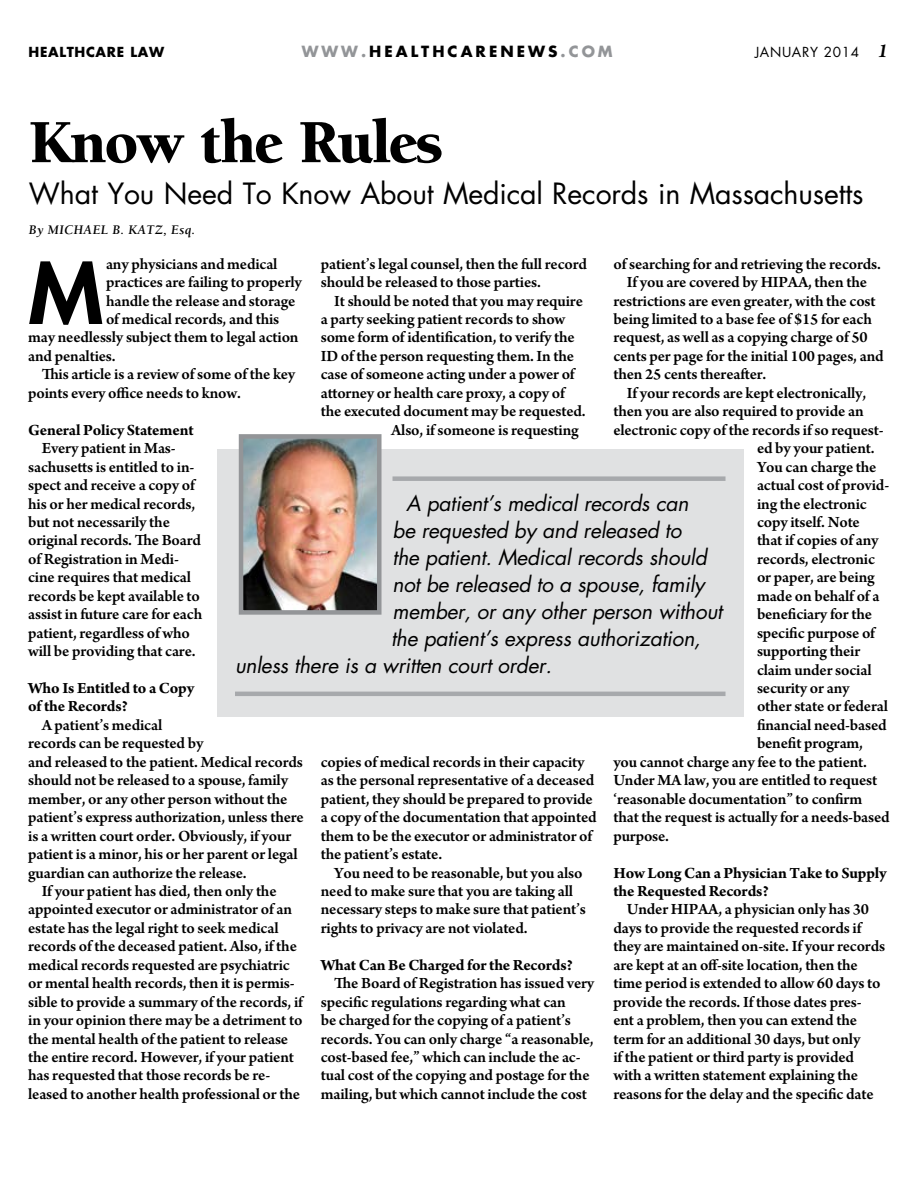
<style>
.page{position:relative;width:918px;height:1188px;background:#fff}
.page>*{position:absolute;margin:0;border:0;box-sizing:border-box;transform-origin:0 0}
.HCNdropCAPPER2010{font:800 80.85px "Futura";color:#000;scale:1.11 1}
.HCN_reprint_Hed{font:900 63px "Berkeley";letter-spacing:-.03em;color:#000}
.HCN_reprint_Subhead{font:28.5px "Futura";letter-spacing:-.005em;color:#000}
.HCNquoteBox{font:italic 21px "Futura";letter-spacing:-.01em;color:#000}
.HCNbody2010{font:600 16.5px/18.5px "Arno Pro";letter-spacing:-.01em;color:#000}
.HCNdropCAPPER2010-2{font:600 16.5px "Arno Pro";letter-spacing:-.01em;color:#000}
.HCNinarticleHEAD_201{font:700 16.5px/18.5px "Arno Pro";letter-spacing:-.01em;color:#000}
.t1{font:700 15px "Futura";letter-spacing:.2em;color:#000}
.HCN_reprint_Byline{font:italic 700 13.5px "Berkeley";letter-spacing:.025em;color:#000}
.t2{font:700 13.5px "Futura";letter-spacing:.05em;color:#000}
.t3{font:13.5px "Futura";letter-spacing:.05em;color:#000}
.s1{color:#939598}
.s2{font-family:"Arno Pro";font-weight:600;font-style:italic;font-size:21px}
</style>
<div class="page">
<div style="left:217px;top:450px;width:527px;height:267px;background:#e0e1e2"></div>
<div style="left:393px;top:476px;width:333px;height:5px;background:#a7a9ac"></div>
<hr style="left:235px;top:692px;width:491px;height:4px;background:#a7a9ac">
<img style="left:244px;top:439px;width:133px;height:171px">
<div style="left:239px;top:434px;width:143px;height:181px;border:4px solid #939598"></div>
<p class="t2" style="left:28px;top:43px;width:137px">HEALTHCARE LAW</p>
<p class="t1" style="left:302px;top:41px;width:312px"><span class="s1">WWW.</span>HEALTHCARENEWS<span class="s1">.COM</span></p>
<p class="t3" style="left:755px;top:43px;width:134px">JANUARY 2014 <span class="s2">1</span></p>
<p class="HCN_reprint_Hed" style="left:29px;top:109px;width:416px">Know the Rules</p>
<p class="HCN_reprint_Subhead" style="left:29px;top:174px;width:836px">What You Need To Know About Medical Records in Massachusetts</p>
<p class="HCN_reprint_Byline" style="left:29px;top:223px;width:168px">By MICHAEL B. KATZ, Esq.</p>
<p class="HCNdropCAPPER2010" style="left:28px;top:240px;width:69px">M</p>
<p class="HCNdropCAPPER2010-2" style="left:106px;top:254px;width:173px">any physicians and medical</p>
<p class="HCNbody2010" style="left:321px;top:255px;width:268px">patient’s legal counsel, then the full record should be released to those parties.</p>
<p class="HCNbody2010" style="left:334px;top:292px;width:250px">It should be noted that you may require</p>
<p class="HCNbody2010" style="left:321px;top:311px;width:246px">a party seeking patient records to show</p>
<p class="HCNbody2010" style="left:321px;top:329px;width:255px">some form of identification, to verify the</p>
<p class="HCNbody2010" style="left:321px;top:348px;width:255px">ID of the person requesting them. In the</p>
<p class="HCNbody2010" style="left:321px;top:366px;width:255px">case of someone acting under a power of</p>
<p class="HCNbody2010" style="left:321px;top:384px;width:246px">attorney or health care proxy, a copy of</p>
<p class="HCNbody2010" style="left:321px;top:403px;width:266px">the executed document may be requested.</p>
<p class="HCNbody2010" style="left:391px;top:421px;width:189px">Also, if someone is requesting</p>
<p class="HCNbody2010" style="left:613px;top:255px;width:269px">of searching for and retrieving the records.</p>
<p class="HCNbody2010" style="left:613px;top:274px;width:272px;text-indent:14px">If you are covered by HIPAA, then the restrictions are even greater, with the cost being limited to a base fee of $15 for each request, as well as a copying charge of 50 cents per page for the initial 100 pages, and then 25 cents thereafter.</p>
<p class="HCNbody2010" style="left:627px;top:384px;width:241px">If your records are kept electronically,</p>
<p class="HCNbody2010" style="left:613px;top:403px;width:252px">then you are also required to provide an</p>
<p class="HCNbody2010" style="left:613px;top:421px;width:272px">electronic copy of the records if so request-</p>
<p class="HCNbody2010" style="left:757px;top:440px;width:119px">ed by your patient.</p>
<p class="HCNbody2010" style="left:757px;top:458px;width:121px">You can charge the</p>
<p class="HCNbody2010" style="left:757px;top:477px;width:134px">actual cost of provid-</p>
<p class="HCNbody2010" style="left:757px;top:495px;width:111px">ing the electronic</p>
<p class="HCNbody2010" style="left:757px;top:514px;width:104px">copy itself. Note</p>
<p class="HCNbody2010" style="left:757px;top:532px;width:123px">that if copies of any</p>
<p class="HCNbody2010" style="left:757px;top:551px;width:120px">records, electronic</p>
<p class="HCNbody2010" style="left:757px;top:569px;width:119px">or paper, are being</p>
<p class="HCNbody2010" style="left:757px;top:587px;width:124px">made on behalf of a</p>
<p class="HCNbody2010" style="left:757px;top:606px;width:117px">beneficiary for the</p>
<p class="HCNbody2010" style="left:757px;top:624px;width:120px">specific purpose of</p>
<p class="HCNbody2010" style="left:757px;top:643px;width:105px">supporting their</p>
<p class="HCNbody2010" style="left:757px;top:661px;width:116px">claim under social</p>
<p class="HCNbody2010" style="left:757px;top:680px;width:94px">security or any</p>
<p class="HCNbody2010" style="left:757px;top:698px;width:132px">other state or federal</p>
<p class="HCNbody2010" style="left:757px;top:717px;width:131px">financial need-based</p>
<p class="HCNbody2010" style="left:757px;top:735px;width:108px">benefit program,</p>
<p class="HCNbody2010" style="left:613px;top:753px;width:255px">you cannot charge any fee to the patient.</p>
<p class="HCNbody2010" style="left:613px;top:772px;width:265px">Under MA law, you are entitled to request</p>
<p class="HCNbody2010" style="left:613px;top:790px;width:250px">‘reasonable documentation” to confirm</p>
<p class="HCNbody2010" style="left:613px;top:809px;width:278px">that the request is actually for a needs-based</p>
<p class="HCNbody2010" style="left:613px;top:827px;width:57px">purpose.</p>
<p class="HCNinarticleHEAD_201" style="left:613px;top:864px;width:275px">How Long Can a Physician Take to Supply the Requested Records?</p>
<p class="HCNbody2010" style="left:613px;top:901px;width:273px;text-indent:14px">Under HIPAA, a physician only has 30 days to provide the requested records if they are maintained on-site. If your records are kept at an off-site location, then the time period is extended to allow 60 days to provide the records. If those dates pres&shy;ent a problem, then you can extend the term for an additional 30 days, but only<br>if the patient or third party is provided with a written statement explaining the reasons for the delay and the specific date</p>
<p class="HCNdropCAPPER2010-2" style="left:106px;top:273px;width:197px">practices are failing to properly</p>
<p class="HCNdropCAPPER2010-2" style="left:106px;top:291px;width:191px">handle the release and storage</p>
<p class="HCNdropCAPPER2010-2" style="left:106px;top:310px;width:175px">of medical records, and this</p>
<p class="HCNdropCAPPER2010-2" style="left:28px;top:328px;width:272px">may needlessly subject them to legal action</p>
<p class="HCNdropCAPPER2010-2" style="left:28px;top:346px;width:89px">and penalties.</p>
<p class="HCNbody2010" style="left:28px;top:366px;width:269px;text-indent:14px">This article is a review of some of the key points every office needs to know.</p>
<p class="HCNinarticleHEAD_201" style="left:28px;top:421px;width:167px">General Policy Statement</p>
<p class="HCNbody2010" style="left:28px;top:440px;width:176px;text-indent:14px">Every patient in Mas&shy;sachusetts is entitled to in&shy;spect and receive a copy of his or her medical records, but not necessarily the original records. The Board of Registration in Medi&shy;cine requires that medical records be kept available to assist in future care for each patient, regardless of who will be providing that care.</p>
<p class="HCNinarticleHEAD_201" style="left:28px;top:680px;width:168px">Who Is Entitled to a Copy of the Records?</p>
<p class="HCNbody2010" style="left:28px;top:717px;width:277px;text-indent:14px">A patient’s medical<br>records can be requested by<br>and released to the patient. Medical records should not be released to a spouse, family member, or any other person without the patient’s express authorization, unless there is a written court order. Obviously, if your patient is a minor, his or her parent or legal guardian can authorize the release.</p>
<p class="HCNbody2010" style="left:28px;top:883px;width:276px;text-indent:14px">If your patient has died, then only the appointed executor or administrator of an estate has the legal right to seek medical records of the deceased patient. Also, if the medical records requested are psychiatric or mental health records, then it is permis&shy;sible to provide a summary of the records, if in your opinion there may be a detriment to the mental health of the patient to release the entire record. However, if your patient has requested that those records be re&shy;leased to another health professional or the</p>
<p class="HCNquoteBox" style="left:406px;top:488px;width:284px">A patient’s medical records can</p>
<p class="HCNquoteBox" style="left:393px;top:515px;width:291px">be requested by and released to</p>
<p class="HCNquoteBox" style="left:393px;top:542px;width:316px">the patient. Medical records should</p>
<p class="HCNquoteBox" style="left:393px;top:569px;width:314px">not be released to a spouse, family</p>
<p class="HCNquoteBox" style="left:393px;top:596px;width:331px">member, or any other person without</p>
<p class="HCNquoteBox" style="left:391px;top:623px;width:311px">the patient’s express authorization,</p>
<p class="HCNquoteBox" style="left:235px;top:650px;width:318px">unless there is a written court order.</p>
<p class="HCNbody2010" style="left:321px;top:753px;width:277px">copies of medical records in their capacity as the personal representative of a deceased patient, they should be prepared to provide a copy of the documentation that appointed them to be the executor or administrator of the patient’s estate.</p>
<p class="HCNbody2010" style="left:321px;top:864px;width:267px;text-indent:14px">You need to be reasonable, but you also need to make sure that you are taking all necessary steps to make sure that patient’s rights to privacy are not violated.</p>
<p class="HCNinarticleHEAD_201" style="left:321px;top:956px;width:254px">What Can Be Charged for the Records?</p>
<p class="HCNbody2010" style="left:321px;top:975px;width:275px;text-indent:14px">The Board of Registration has issued very specific regulations regarding what can<br>be charged for the copying of a patient’s records. You can only charge “a reasonable, cost-based fee,” which can include the ac&shy;tual cost of the copying and postage for the mailing, but which cannot include the cost</p>
</div>
